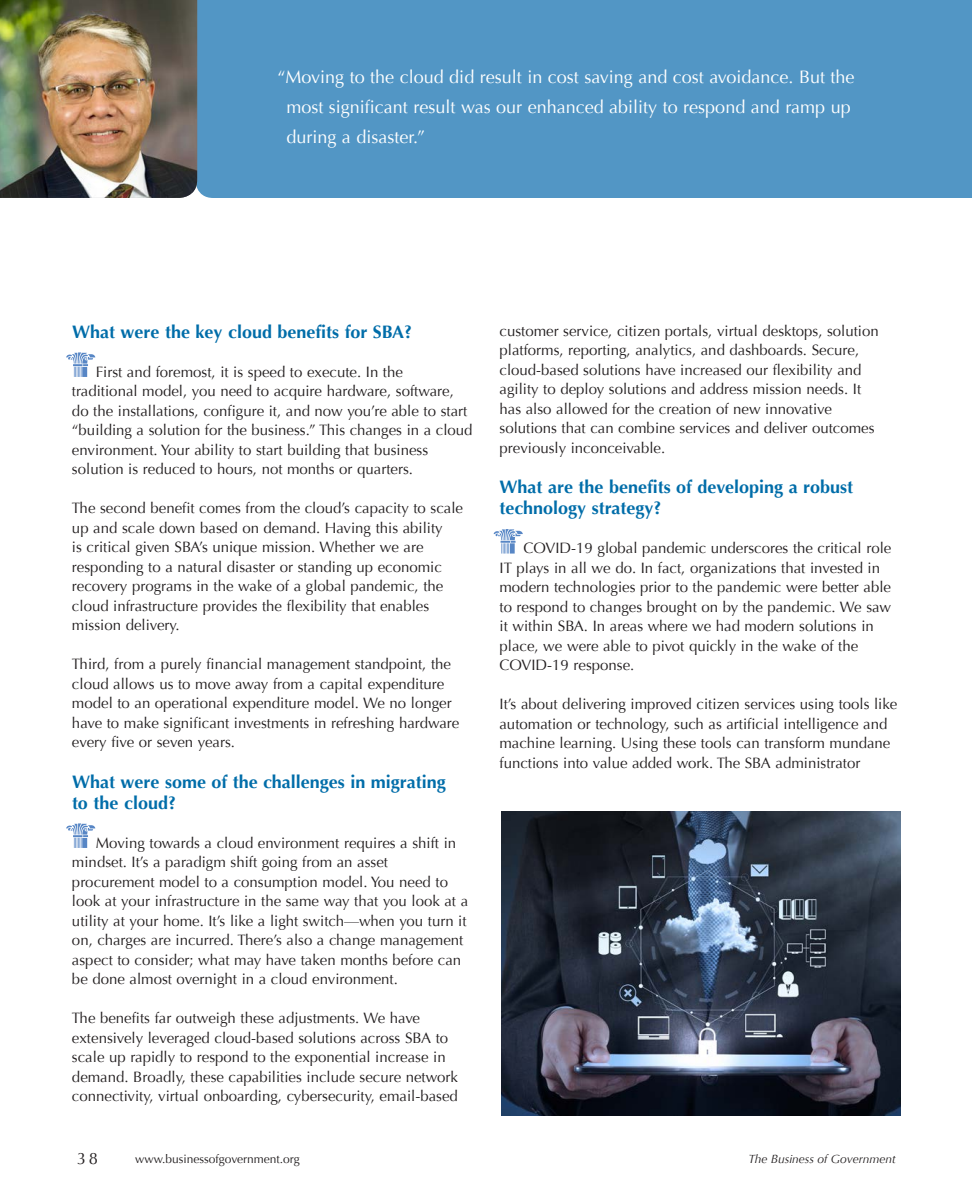
<style>
.page{position:relative;width:972px;height:1188px;background:#fff}
.page>*{position:absolute;margin:0;border:0;box-sizing:border-box;transform-origin:0 0}
.t1{font:700 18px/21px "Optima";color:#006da9}
.t2{font:18px/30px "Optima";color:#fff}
.t3{font:16.5px "Optima";color:#231f20}
.t4{font:15px/19.5px "Optima";color:#231f20}
.t5{font:12px "Optima";color:#231f20}
.t6{font:italic 12px "Optima";color:#231f20}
</style>
<div class="page">
<div style="left:197px;top:0;width:775px;height:198px;background:#5296c5"></div>
<img style="left:0;top:0;width:197px;height:198px">
<svg style="left:494px;top:529px;width:29px;height:25px"></svg>
<img style="left:501px;top:811px;width:400px;height:304px">
<svg style="left:66px;top:352px;width:29px;height:25px"></svg>
<svg style="left:66px;top:823px;width:29px;height:25px"></svg>
<p class="t2" style="left:286px;top:62px;width:570px;text-indent:-9px">“Moving to the cloud did result in cost saving and cost avoidance. But the most significant result was our enhanced ability to respond and ramp up during a disaster.”</p>
<p class="t1" style="left:72px;top:322px;width:342px">What were the key cloud benefits for SBA?</p>
<p class="t4" style="left:72px;top:362px;width:402px;text-indent:24px">First and foremost, it is speed to execute. In the<br>traditional model, you need to acquire hardware, software, do the installations, configure it, and now you’re able to start “building a solution for the business.” This changes in a cloud environment. Your ability to start building that business solution is reduced to hours, not months or quarters.</p>
<p class="t4" style="left:72px;top:499px;width:393px">The second benefit comes from the cloud’s capacity to scale up and scale down based on demand. Having this ability<br>is critical given SBA’s unique mission. Whether we are responding to a natural disaster or standing up economic recovery programs in the wake of a global pandemic, the cloud infrastructure provides the flexibility that enables mission delivery.</p>
<p class="t4" style="left:72px;top:655px;width:389px">Third, from a purely financial management standpoint, the cloud allows us to move away from a capital expenditure model to an operational expenditure model. We no longer have to make significant investments in refreshing hardware every five or seven years.</p>
<p class="t1" style="left:72px;top:772px;width:375px">What were some of the challenges in migrating to the cloud?</p>
<p class="t4" style="left:72px;top:833px;width:398px;text-indent:24px">Moving towards a cloud environment requires a shift in mindset. It’s a paradigm shift going from an asset procurement model to a consumption model. You need to look at your infrastructure in the same way that you look at a utility at your home. It’s like a light switch—when you turn it on, charges are incurred. There’s also a change management aspect to consider; what may have taken months before can be done almost overnight in a cloud environment.</p>
<p class="t4" style="left:72px;top:1009px;width:388px">The benefits far outweigh these adjustments. We have extensively leveraged cloud-based solutions across SBA to scale up rapidly to respond to the exponential increase in demand. Broadly, these capabilities include secure network connectivity, virtual onboarding, cybersecurity, email-based</p>
<p class="t4" style="left:500px;top:321px;width:381px">customer service, citizen portals, virtual desktops, solution platforms, reporting, analytics, and dashboards. Secure, cloud-based solutions have increased our flexibility and agility to deploy solutions and address mission needs. It has also allowed for the creation of new innovative solutions that can combine services and deliver outcomes previously inconceivable.</p>
<p class="t1" style="left:500px;top:477px;width:355px">What are the benefits of developing a robust technology strategy?</p>
<p class="t4" style="left:499px;top:539px;width:393px;text-indent:24px">COVID-19 global pandemic underscores the critical role IT plays in all we do. In fact, organizations that invested in modern technologies prior to the pandemic were better able to respond to changes brought on by the pandemic. We saw it within SBA. In areas where we had modern solutions in place, we were able to pivot quickly in the wake of the COVID-19 response.</p>
<p class="t4" style="left:499px;top:695px;width:399px">It’s about delivering improved citizen services using tools like automation or technology, such as artificial intelligence and machine learning. Using these tools can transform mundane functions into value added work. The SBA administrator</p>
<p class="t3" style="left:77px;top:1149px;width:22px">38</p>
<p class="t5" style="left:135px;top:1152px;width:166px">www.businessofgovernment.org</p>
<p class="t6" style="left:749px;top:1152px;width:149px">The Business of Government</p>
</div>
